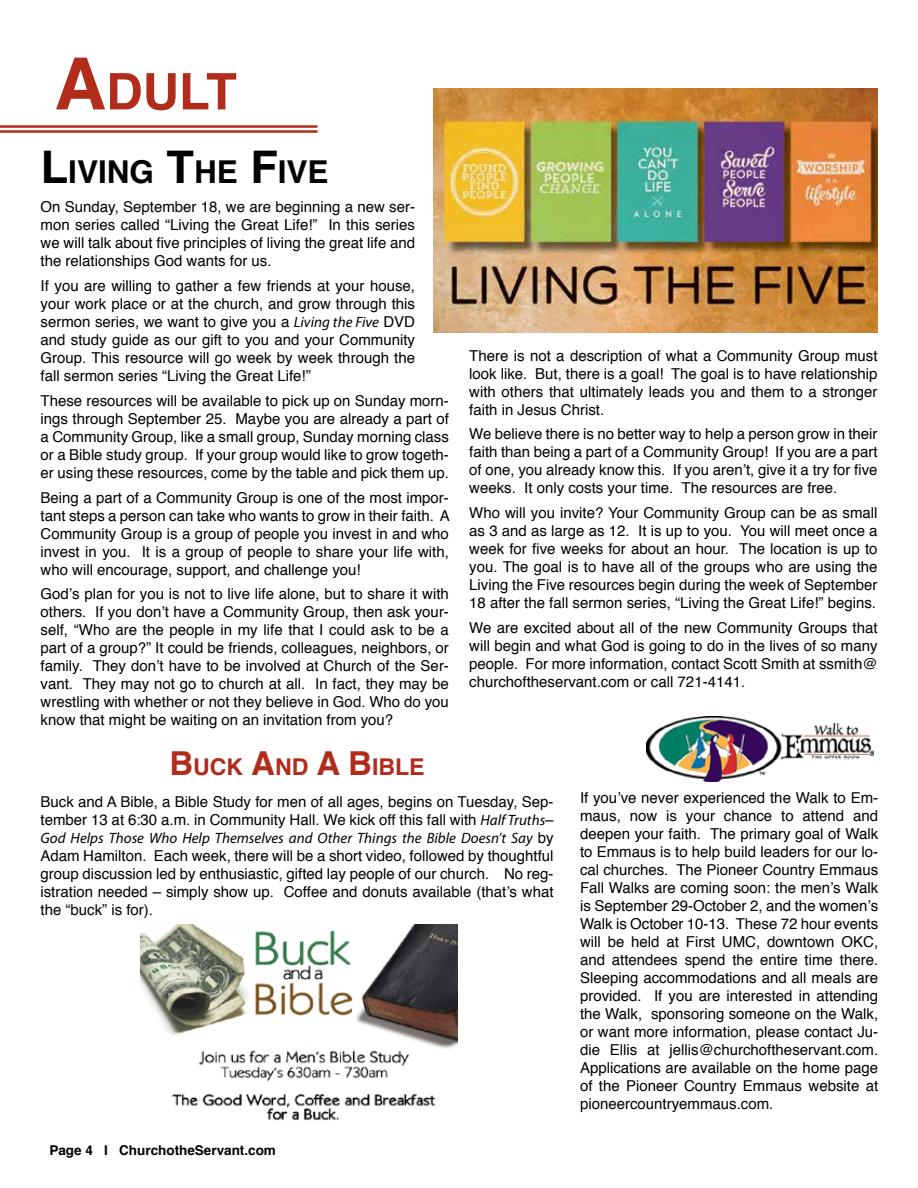
<style>
.page{position:relative;width:918px;height:1188px;background:#fff}
.page>*{position:absolute;margin:0;border:0;box-sizing:border-box;transform-origin:0 0}
.t1{font:700 50.4px "Helvetica";color:#b22c1b}
.t2{font:700 31.5px "Helvetica";color:#000}
.t3{font:700 23.1px "Helvetica";color:#b22c1b}
.t4{font:15px/18px "Helvetica";color:#000;text-align:justify}
.t5{font:italic 15px "Myriad Pro";color:#000}
.t6{font:700 13.5px "Helvetica";color:#000}
.s1{font-size:72px}
.s2{font-size:45px}
.s3{font-family:"Myriad Pro";font-style:italic}
.s4{font-size:33px}
.s5{font-family:"Helvetica";font-style:normal}
</style>
<div class="page">
<hr style="left:0;top:130px;width:318px;height:3px;background:#b22c1b">
<hr style="left:0;top:125px;width:318px;height:3px;background:#b22c1b">
<img style="left:434px;top:88px;width:444px;height:245px">
<img style="left:140px;top:925px;width:318px;height:196px">
<img style="left:647px;top:716px;width:226px;height:65px">
<h1 class="t1" style="left:54px;top:51px;width:184px"><span class="s1">A</span>DULT</h1>
<h2 class="t2" style="left:41px;top:147px;width:289px"><span class="s2">L</span>IVING <span class="s2">T</span>HE <span class="s2">F</span>IVE</h2>
<p class="t4" style="left:41px;top:199px;width:376px">On Sunday, September 18, we are beginning a new ser&shy;mon series called “Living the Great Life!” In this series we will talk about five principles of living the great life and the relationships God wants for us.</p>
<p class="t4" style="left:41px;top:277px;width:376px">If you are willing to gather a few friends at your house, your work place or at the church, and grow through this sermon series, we want to give you a <span class="s3">Living the Five</span> DVD and study guide as our gift to you and your Community Group. This resource will go week by week through the fall sermon series “Living the Great Life!”</p>
<p class="t4" style="left:41px;top:392px;width:410px">These resources will be available to pick up on Sunday morn&shy;ings through September 25. Maybe you are already a part of a Community Group, like a small group, Sunday morning class or a Bible study group. If your group would like to grow togeth&shy;er using these resources, come by the table and pick them up.</p>
<p class="t4" style="left:41px;top:489px;width:411px">Being a part of a Community Group is one of the most impor&shy;tant steps a person can take who wants to grow in their faith. A Community Group is a group of people you invest in and who invest in you. It is a group of people to share your life with, who will encourage, support, and challenge you!</p>
<p class="t4" style="left:41px;top:586px;width:410px">God’s plan for you is not to live life alone, but to share it with others. If you don’t have a Community Group, then ask your&shy;self, “Who are the people in my life that I could ask to be a part of a group?” It could be friends, colleagues, neighbors, or family. They don’t have to be involved at Church of the Ser&shy;vant. They may not go to church at all. In fact, they may be wrestling with whether or not they believe in God. Who do you know that might be waiting on an invitation from you?</p>
<p class="t4" style="left:469px;top:347px;width:410px">There is not a description of what a Community Group must look like. But, there is a goal! The goal is to have relationship with others that ultimately leads you and them to a stronger faith in Jesus Christ.</p>
<p class="t4" style="left:469px;top:426px;width:410px">We believe there is no better way to help a person grow in their faith than being a part of a Community Group! If you are a part of one, you already know this. If you aren’t, give it a try for five weeks. It only costs your time. The resources are free.</p>
<p class="t4" style="left:469px;top:504px;width:410px">Who will you invite? Your Community Group can be as small as 3 and as large as 12. It is up to you. You will meet once a week for five weeks for about an hour. The location is up to you. The goal is to have all of the groups who are using the Living the Five resources begin during the week of September 18 after the fall sermon series, “Living the Great Life!” begins.</p>
<p class="t4" style="left:469px;top:619px;width:410px">We are excited about all of the new Community Groups that will begin and what God is going to do in the lives of so many people. For more information, contact Scott Smith at ssmith@ churchoftheservant.com or call 721-4141.</p>
<h3 class="t3" style="left:169px;top:748px;width:257px"><span class="s4">B</span>UCK <span class="s4">A</span>ND <span class="s4">A B</span>IBLE</h3>
<p class="t4" style="left:40px;top:793px;width:515px">Buck and A Bible, a Bible Study for men of all ages, begins on Tuesday, Sep&shy;tember 13 at 6:30 a.m. in Community Hall. We kick off this fall with <span class="s3">Half Truths</span>–</p>
<p class="t5" style="left:40px;top:828px;width:515px">God Helps Those Who Help Themselves and Other Things the Bible Doesn’t Say <span class="s5">by</span></p>
<p class="t4" style="left:40px;top:847px;width:515px">Adam Hamilton. Each week, there will be a short video, followed by thoughtful group discussion led by enthusiastic, gifted lay people of our church. No reg&shy;istration needed – simply show up. Coffee and donuts available (that’s what the “buck” is for).</p>
<p class="t6" style="left:49px;top:1139px;width:228px">Page 4 I ChurchotheServant.com</p>
<p class="t4" style="left:580px;top:789px;width:300px">If you’ve never experienced the Walk to Em&shy;maus, now is your chance to attend and deepen your faith. The primary goal of Walk to Emmaus is to help build leaders for our lo&shy;cal churches. The Pioneer Country Emmaus Fall Walks are coming soon: the men’s Walk is September 29-October 2, and the women’s Walk is October 10-13. These 72 hour events will be held at First UMC, downtown OKC, and attendees spend the entire time there.<br>Sleeping accommodations and all meals are provided. If you are interested in attending the Walk, sponsoring someone on the Walk, or want more information, please contact Ju&shy;die Ellis at jellis@churchoftheservant.com.<br>Applications are available on the home page of the Pioneer Country Emmaus website at pioneercountryemmaus.com.</p>
</div>
